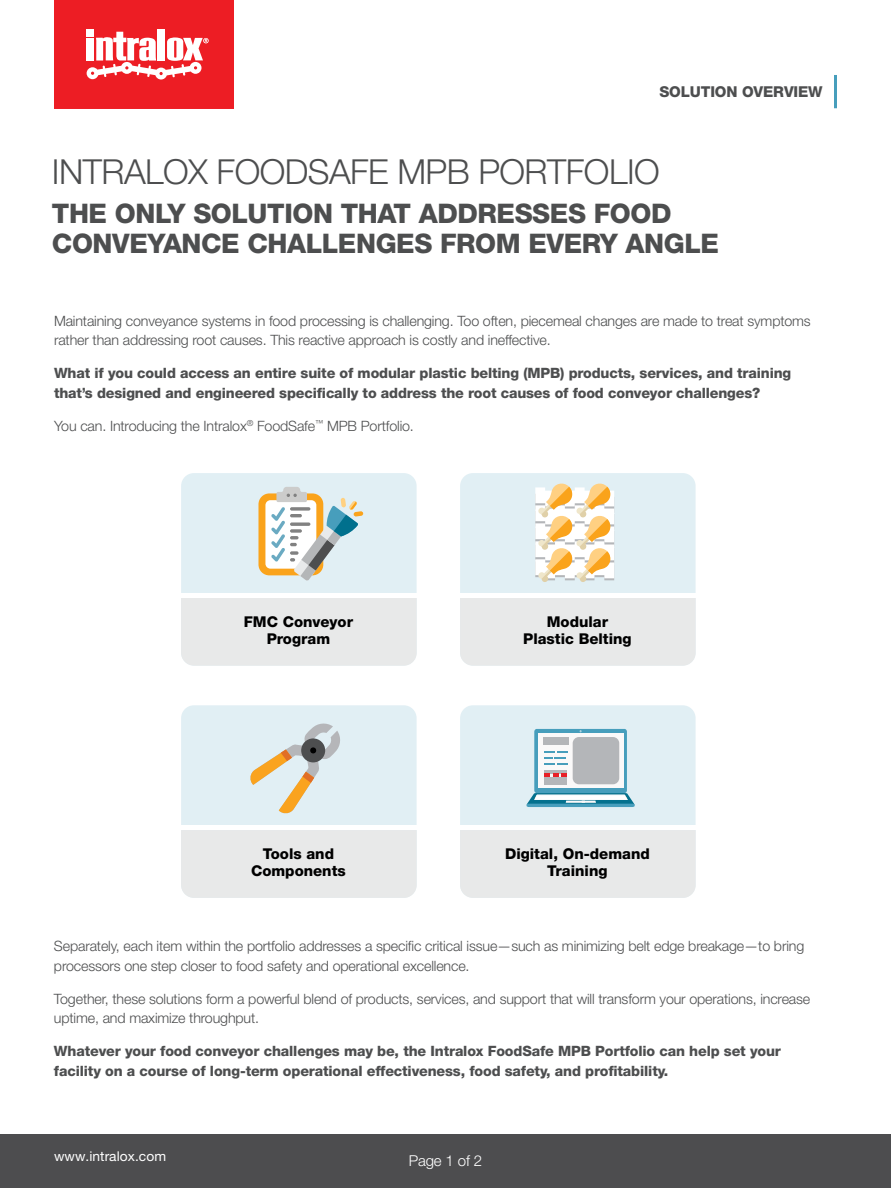
<style>
.page{position:relative;width:891px;height:1188px;background:#fff}
.page>*{position:absolute;margin:0;border:0;box-sizing:border-box;transform-origin:0 0}
.t1{font:300 34.5px "Helvetica Neue LT Pro";letter-spacing:-.015em;color:#4d4e4f}
.t2{font:800 27px/30px "Helvetica Neue LT Pro";letter-spacing:-.015em;color:#4d4e4f}
.t3{font:800 15px "Helvetica Neue LT Pro";letter-spacing:-.01em;color:#4d4e4f}
.t4{font:300 15px "Helvetica Neue LT Pro";letter-spacing:-.01em;color:#fff}
.t5{font:800 14.85px/16.8px "Helvetica Neue LT Pro";color:#000;text-align:center}
.t6{font:300 14.25px/19.5px "Helvetica Neue LT Pro";letter-spacing:-.01em;color:#4d4e4f}
.t7{font:800 14.25px/19.5px "Helvetica Neue LT Pro";letter-spacing:-.01em;color:#4d4e4f}
.t8{font:13.5px "Helvetica Neue LT Pro";letter-spacing:.005em;color:#fff}
</style>
<div class="page">
<div style="left:55px;top:0;width:179px;height:108px;background:#ed1d24"></div>
<div style="left:86px;top:29px;width:8px;height:7px;background:#fff"></div>
<div style="left:86px;top:38px;width:8px;height:22px;background:#fff"></div>
<div style="left:158px;top:29px;width:7px;height:31px;background:#fff"></div>
<svg style="left:87px;top:32px;width:122px;height:48px"></svg>
<hr style="left:834px;top:75px;width:3px;height:33px;background:#479ebc">
<div style="left:181px;top:473px;width:236px;height:193px;background:#e1eff4;border-radius:13px"></div>
<div style="left:181px;top:598px;width:236px;height:68px;background:#e8e9e9"></div>
<div style="left:181px;top:593px;width:236px;height:5px;background:#fff"></div>
<div style="left:460px;top:473px;width:236px;height:193px;background:#e1eff4;border-radius:13px"></div>
<div style="left:460px;top:598px;width:236px;height:68px;background:#e8e9e9"></div>
<div style="left:460px;top:593px;width:236px;height:5px;background:#fff"></div>
<div style="left:181px;top:705px;width:236px;height:193px;background:#e1eff4;border-radius:13px"></div>
<div style="left:181px;top:831px;width:236px;height:67px;background:#e8e9e9"></div>
<hr style="left:181px;top:826px;width:236px;height:4px;background:#fff">
<div style="left:460px;top:705px;width:236px;height:193px;background:#e1eff4;border-radius:13px"></div>
<div style="left:460px;top:831px;width:236px;height:67px;background:#e8e9e9"></div>
<hr style="left:460px;top:826px;width:236px;height:4px;background:#fff">
<svg style="left:535px;top:483px;width:79px;height:99px;background:#f5dfba"></svg>
<svg style="left:250px;top:723px;width:90px;height:91px"></svg>
<div style="left:258px;top:493px;width:65px;height:82px;background:#faa31b;border-radius:11px"></div>
<div style="left:265px;top:500px;width:51px;height:69px;background:#fff;border-radius:5px"></div>
<svg style="left:271px;top:487px;width:92px;height:94px"></svg>
<div style="left:534px;top:729px;width:93px;height:64px;background:#479ebc;border-radius:3px"></div>
<svg style="left:538px;top:734px;width:85px;height:54px;background:#f4f1f1"></svg>
<svg style="left:527px;top:793px;width:108px;height:14px;background:#7fb8c8"></svg>
<div style="left:573px;top:737px;width:46px;height:47px;background:#b4b6b9;border-radius:6px"></div>
<hr style="left:545px;top:770px;width:22px;height:3px;background:#b4b6b9">
<div style="left:543px;top:737px;width:26px;height:7px;background:#b4b6b9"></div>
<hr style="left:545px;top:778px;width:22px;height:3px;background:#b4b6b9">
<svg style="left:545px;top:774px;width:22px;height:3px"></svg>
<hr style="left:545px;top:781px;width:22px;height:3px;background:#b4b6b9">
<svg style="left:544px;top:751px;width:23px;height:14px"></svg>
<div style="left:0;top:1134px;width:891px;height:54px;background:#4d4d4f"></div>
<p class="t3" style="left:659px;top:83px;width:165px">SOLUTION OVERVIEW</p>
<h1 class="t1" style="left:52px;top:151px;width:609px">INTRALOX FOODSAFE MPB PORTFOLIO</h1>
<h2 class="t2" style="left:52px;top:199px;width:669px">THE ONLY SOLUTION THAT ADDRESSES FOOD<br>CONVEYANCE CHALLENGES FROM EVERY ANGLE</h2>
<p class="t6" style="left:54px;top:310px;width:758px">Maintaining conveyance systems in food processing is challenging. Too often, piecemeal changes are made to treat symptoms rather than addressing root causes. This reactive approach is costly and ineffective.</p>
<p class="t7" style="left:54px;top:363px;width:739px">What if you could access an entire suite of modular plastic belting (MPB) products, services, and training that’s designed and engineered specifically to address the root causes of food conveyor challenges?</p>
<p class="t6" style="left:54px;top:415px;width:361px">You can. Introducing the Intralox<sup>®</sup> FoodSafe<sup>™</sup> MPB Portfolio.</p>
<p class="t5" style="left:244px;top:613px;width:111px">FMC Conveyor<br>Program</p>
<p class="t5" style="left:523px;top:613px;width:110px">Modular<br>Plastic Belting</p>
<p class="t5" style="left:251px;top:846px;width:96px">Tools and<br>Components</p>
<p class="t5" style="left:505px;top:846px;width:146px">Digital, On-demand<br>Training</p>
<p class="t6" style="left:54px;top:936px;width:752px">Separately, each item within the portfolio addresses a specific critical issue—such as minimizing belt edge breakage—to bring processors one step closer to food safety and operational excellence.</p>
<p class="t6" style="left:54px;top:988px;width:758px">Together, these solutions form a powerful blend of products, services, and support that will transform your operations, increase uptime, and maximize throughput.</p>
<p class="t7" style="left:54px;top:1041px;width:729px">Whatever your food conveyor challenges may be, the Intralox FoodSafe MPB Portfolio can help set your facility on a course of long-term operational effectiveness, food safety, and profitability.</p>
<p class="t8" style="left:54px;top:1148px;width:114px">www.intralox.com</p>
<p class="t4" style="left:409px;top:1152px;width:75px">Page 1 of 2</p>
</div>
